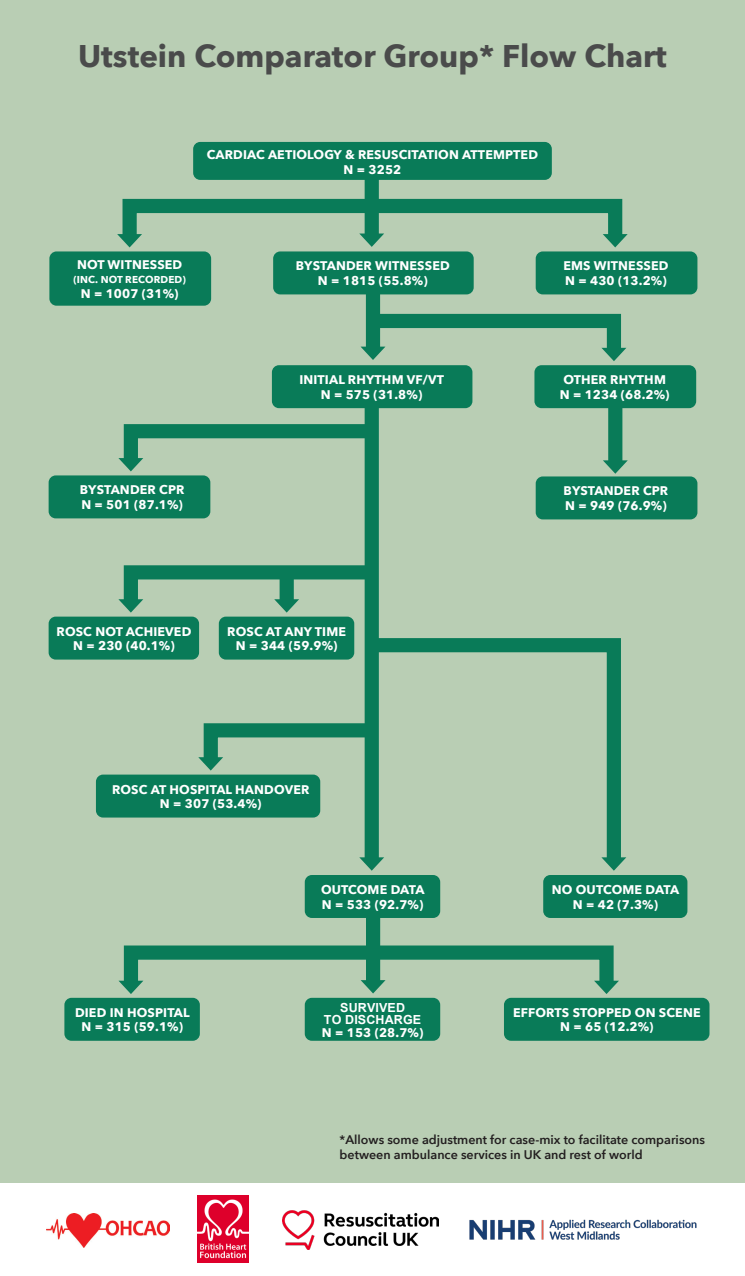
<style>
.page{position:relative;width:745px;height:1276px;background:#fff}
.page>*{position:absolute;margin:0;border:0;box-sizing:border-box;transform-origin:0 0}
.t1{font:700 31.25px "Avenir Next";color:#4a4b4b}
.t2{font:700 12.5px "Avenir Next";letter-spacing:.01em;color:#fff}
.t3{font:600 12.5px/15px "Avenir Next";color:#231f20}
.t4{font:700 12.5px/12.8px "Arial";letter-spacing:.01em;color:#fff;text-align:center}
.t5{font:700 10px "Avenir Next";letter-spacing:.01em;color:#fff}
.s1{font-family:"Avenir Next"}
</style>
<div class="page">
<div style="left:0;top:0;width:744px;height:1182px;background:#b9ceb4"></div>
<div style="left:366px;top:894px;width:14px;height:91px;background:#097b58"></div>
<svg style="left:118px;top:938px;width:501px;height:56px"></svg>
<div style="left:193px;top:142px;width:358px;height:38px;background:#097b58;border-radius:7px"></div>
<div style="left:273px;top:251px;width:200px;height:43px;background:#097b58;border-radius:7px"></div>
<div style="left:272px;top:365px;width:200px;height:43px;background:#097b58;border-radius:7px"></div>
<div style="left:49px;top:251px;width:162px;height:55px;background:#097b58;border-radius:7px"></div>
<div style="left:535px;top:251px;width:162px;height:43px;background:#097b58;border-radius:7px"></div>
<div style="left:534px;top:365px;width:161px;height:43px;background:#097b58;border-radius:7px"></div>
<div style="left:49px;top:475px;width:161px;height:43px;background:#097b58;border-radius:7px"></div>
<div style="left:96px;top:774px;width:224px;height:43px;background:#097b58;border-radius:7px"></div>
<div style="left:49px;top:616px;width:150px;height:43px;background:#097b58;border-radius:7px"></div>
<div style="left:219px;top:616px;width:135px;height:43px;background:#097b58;border-radius:7px"></div>
<div style="left:304px;top:875px;width:136px;height:43px;background:#097b58;border-radius:7px"></div>
<div style="left:304px;top:997px;width:136px;height:43px;background:#097b58;border-radius:7px"></div>
<div style="left:503px;top:997px;width:206px;height:43px;background:#097b58;border-radius:7px"></div>
<div style="left:64px;top:997px;width:136px;height:43px;background:#097b58;border-radius:7px"></div>
<div style="left:543px;top:875px;width:144px;height:43px;background:#097b58;border-radius:7px"></div>
<div style="left:535px;top:476px;width:162px;height:43px;background:#097b58;border-radius:7px"></div>
<div style="left:364px;top:148px;width:14px;height:91px;background:#097b58"></div>
<div style="left:365px;top:270px;width:15px;height:82px;background:#097b58"></div>
<div style="left:364px;top:384px;width:14px;height:478px;background:#097b58"></div>
<div style="left:607px;top:384px;width:15px;height:81px;background:#097b58"></div>
<svg style="left:603px;top:460px;width:24px;height:14px"></svg>
<svg style="left:115px;top:192px;width:514px;height:61px"></svg>
<svg style="left:358px;top:307px;width:269px;height:60px"></svg>
<svg style="left:359px;top:631px;width:268px;height:245px"></svg>
<svg style="left:601px;top:857px;width:25px;height:13px"></svg>
<svg style="left:117px;top:417px;width:262px;height:60px"></svg>
<svg style="left:196px;top:716px;width:192px;height:60px"></svg>
<svg style="left:117px;top:558px;width:262px;height:60px"></svg>
<img style="left:47px;top:1213px;width:122px;height:34px">
<img style="left:197px;top:1195px;width:51px;height:67px">
<img style="left:283px;top:1210px;width:155px;height:39px">
<img style="left:469px;top:1219px;width:228px;height:21px">
<p class="t1" style="left:78px;top:29px;width:589px">Utstein Comparator Group* Flow Chart</p>
<p class="t2" style="left:207px;top:144px;width:332px">CARDIAC AETIOLOGY &amp; RESUSCITATION ATTEMPTED</p>
<p class="t2" style="left:343px;top:158px;width:59px">N = 3252</p>
<p class="t2" style="left:77px;top:253px;width:107px">NOT WITNESSED</p>
<p class="t5" style="left:73px;top:271px;width:114px">(INC. NOT RECORDED)</p>
<p class="t2" style="left:81px;top:283px;width:99px">N = 1007 (31%)</p>
<p class="t2" style="left:80px;top:479px;width:106px">BYSTANDER CPR</p>
<p class="t2" style="left:81px;top:494px;width:103px">N = 501 (87.1%)</p>
<p class="t2" style="left:295px;top:255px;width:155px">BYSTANDER WITNESSED</p>
<p class="t2" style="left:318px;top:270px;width:111px">N = 1815 (55.8%)</p>
<p class="t2" style="left:299px;top:369px;width:146px">INITIAL RHYTHM VF/VT</p>
<p class="t2" style="left:320px;top:383px;width:103px">N = 575 (31.8%)</p>
<p class="t2" style="left:563px;top:255px;width:106px">EMS WITNESSED</p>
<p class="t2" style="left:564px;top:270px;width:103px">N = 430 (13.2%)</p>
<p class="t2" style="left:563px;top:369px;width:104px">OTHER RHYTHM</p>
<p class="t2" style="left:559px;top:383px;width:111px">N = 1234 (68.2%)</p>
<p class="t2" style="left:563px;top:480px;width:106px">BYSTANDER CPR</p>
<p class="t2" style="left:564px;top:495px;width:103px">N = 949 (76.9%)</p>
<p class="t2" style="left:57px;top:620px;width:136px">ROSC NOT ACHIEVED</p>
<p class="t2" style="left:73px;top:635px;width:103px">N = 230 (40.1%)</p>
<p class="t2" style="left:227px;top:620px;width:120px">ROSC AT ANY TIME</p>
<p class="t2" style="left:236px;top:635px;width:103px">N = 344 (59.9%)</p>
<p class="t2" style="left:112px;top:778px;width:199px">ROSC AT HOSPITAL HANDOVER</p>
<p class="t2" style="left:160px;top:793px;width:103px">N = 307 (53.4%)</p>
<p class="t2" style="left:321px;top:878px;width:105px">OUTCOME DATA</p>
<p class="t2" style="left:321px;top:893px;width:103px">N = 533 (92.7%)</p>
<p class="t2" style="left:551px;top:878px;width:129px">NO OUTCOME DATA</p>
<p class="t2" style="left:572px;top:893px;width:87px">N = 42 (7.3%)</p>
<p class="t2" style="left:75px;top:1001px;width:116px">DIED IN HOSPITAL</p>
<p class="t2" style="left:81px;top:1016px;width:103px">N = 315 (59.1%)</p>
<p class="t4" style="left:321px;top:1001px;width:103px">SURVIVED<br>TO DISCHARGE<br><span class="s1">N = 153 (28.7%)</span></p>
<p class="t2" style="left:512px;top:1001px;width:189px">EFFORTS STOPPED ON SCENE</p>
<p class="t2" style="left:560px;top:1016px;width:95px">N = 65 (12.2%)</p>
<p class="t3" style="left:339px;top:1132px;width:366px">*Allows some adjustment for case-mix to facilitate comparisons between ambulance services in UK and rest of world</p>
</div>
